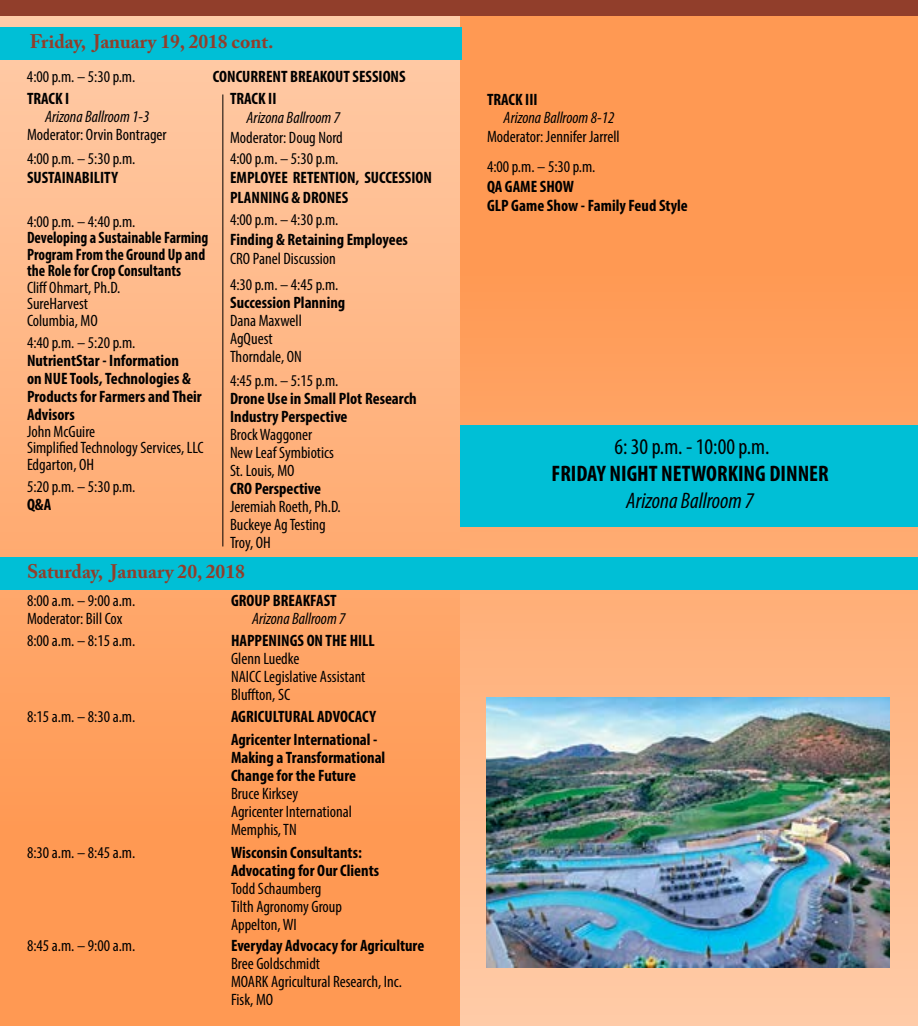
<style>
.page{position:relative;width:918px;height:1026px;background:#fff}
.page>*{position:absolute;margin:0;border:0;box-sizing:border-box;transform-origin:0 0}
.t1{font:700 condensed 22.5px "Myriad Pro";color:#000}
.t2{font:condensed 22.5px "Myriad Pro";color:#000}
.t3{font:italic condensed 22.5px "Myriad Pro";color:#000}
.t4{font:700 19.5px "Adobe Caslon Pro";color:#913e2b}
.t5{font:condensed 16.5px/18px "Myriad Pro";color:#000}
.t6{font:700 condensed 16.5px/18px "Myriad Pro";color:#000}
.t7{font:700 condensed 16.5px/16.5px "Myriad Pro";color:#000;scale:.93 1}
.t8{font:italic condensed 16.5px "Myriad Pro";color:#000}
</style>
<div class="page">
<svg style="left:460px;top:15px;width:458px;height:1011px;background:#fea568"></svg>
<div style="left:460px;top:426px;width:458px;height:101px;background:#00bfd6"></div>
<div style="left:0;top:0;width:460px;height:1026px;background:linear-gradient(to bottom,#ffcba7,#ff9146)"></div>
<div style="left:0;top:0;width:472px;height:15px;background:#913e2b"></div>
<div style="left:0;top:557px;width:918px;height:33px;background:#00bfd6"></div>
<div style="left:0;top:27px;width:461px;height:32px;background:#00bfd6"></div>
<hr style="left:222px;top:94px;width:1px;height:452px;background:#000">
<div style="left:446px;top:0;width:472px;height:15px;background:#913e2b"></div>
<img style="left:486px;top:698px;width:404px;height:270px">
<p class="t4" style="left:30px;top:30px;width:245px">Friday, January 19, 2018 cont.</p>
<p class="t6" style="left:27px;top:89px;width:44px">TRACK I</p>
<p class="t8" style="left:45px;top:106px;width:106px">Arizona Ballroom 1-3</p>
<p class="t5" style="left:27px;top:122px;width:141px;line-height:24px">Moderator: Orvin Bontrager<br>4:00 p.m. – 5:30 p.m.</p>
<p class="t6" style="left:27px;top:168px;width:92px">SUSTAINABILITY</p>
<p class="t5" style="left:27px;top:212px;width:110px">4:00 p.m. – 4:40 p.m.</p>
<p class="t7" style="left:27px;top:229px;width:197px">Developing a Sustainable Farming<br>Program From the Ground Up and the Role for Crop Consultants</p>
<p class="t5" style="left:27px;top:279px;width:95px;line-height:16.5px">Cliff Ohmart, Ph.D.<br>SureHarvest<br>Columbia, MO</p>
<p class="t5" style="left:27px;top:333px;width:110px">4:40 p.m. – 5:20 p.m.</p>
<p class="t6" style="left:27px;top:351px;width:176px">NutrientStar - Information<br>on NUE Tools, Technologies &amp;<br>Products for Farmers and Their<br>Advisors</p>
<p class="t5" style="left:27px;top:423px;width:178px;line-height:16.5px">John McGuire<br>Simplified Technology Services, LLC<br>Edgarton, OH</p>
<p class="t5" style="left:27px;top:478px;width:110px">5:20 p.m. – 5:30 p.m.</p>
<p class="t6" style="left:27px;top:495px;width:26px">Q&amp;A</p>
<p class="t5" style="left:27px;top:67px;width:110px">4:00 p.m. – 5:30 p.m.</p>
<p class="t6" style="left:213px;top:67px;width:194px">CONCURRENT BREAKOUT SESSIONS</p>
<p class="t6" style="left:230px;top:89px;width:48px">TRACK II</p>
<p class="t8" style="left:247px;top:108px;width:95px">Arizona Ballroom 7</p>
<p class="t5" style="left:230px;top:126px;width:114px;line-height:21px">Moderator: Doug Nord<br>4:00 p.m. – 5:30 p.m.</p>
<p class="t6" style="left:230px;top:168px;width:203px;line-height:19.5px">EMPLOYEE RETENTION, SUCCESSION<br>PLANNING &amp; DRONES</p>
<p class="t5" style="left:230px;top:211px;width:110px">4:00 p.m. – 4:30 p.m.</p>
<p class="t6" style="left:230px;top:230px;width:179px">Finding &amp; Retaining Employees</p>
<p class="t5" style="left:230px;top:246px;width:110px;line-height:25.5px">CRO Panel Discussion<br>4:30 p.m. – 4:45 p.m.</p>
<p class="t6" style="left:230px;top:293px;width:117px">Succession Planning</p>
<p class="t5" style="left:230px;top:311px;width:73px">Dana Maxwell<br>AgQuest<br>Thorndale, ON</p>
<p class="t5" style="left:230px;top:371px;width:110px">4:45 p.m. – 5:15 p.m.</p>
<p class="t6" style="left:230px;top:389px;width:188px">Drone Use in Small Plot Research<br>Industry Perspective</p>
<p class="t5" style="left:230px;top:425px;width:105px">Brock Waggoner<br>New Leaf Symbiotics<br>St. Louis, MO</p>
<p class="t6" style="left:230px;top:479px;width:93px">CRO Perspective</p>
<p class="t5" style="left:230px;top:497px;width:112px">Jeremiah Roeth, Ph.D.<br>Buckeye Ag Testing<br>Troy, OH</p>
<p class="t4" style="left:27px;top:560px;width:219px">Saturday, January 20, 2018</p>
<p class="t5" style="left:27px;top:592px;width:110px">8:00 a.m. – 9:00 a.m.</p>
<p class="t6" style="left:231px;top:592px;width:107px">GROUP BREAKFAST</p>
<p class="t5" style="left:27px;top:610px;width:97px">Moderator: Bill Cox</p>
<p class="t8" style="left:252px;top:609px;width:95px">Arizona Ballroom 7</p>
<p class="t5" style="left:27px;top:631px;width:110px">8:00 a.m. – 8:15 a.m.</p>
<p class="t6" style="left:231px;top:631px;width:145px">HAPPENINGS ON THE HILL</p>
<p class="t5" style="left:231px;top:649px;width:136px">Glenn Luedke<br>NAICC Legislative Assistant<br>Bluffton, SC</p>
<p class="t5" style="left:27px;top:708px;width:110px">8:15 a.m. – 8:30 a.m.</p>
<p class="t6" style="left:231px;top:705px;width:148px;line-height:22.5px">AGRICULTURAL ADVOCACY<br>Agricenter International -</p>
<p class="t6" style="left:231px;top:748px;width:156px">Making a Transformational<br>Change for the Future</p>
<p class="t5" style="left:231px;top:784px;width:122px">Bruce Kirksey<br>Agricenter International<br>Memphis, TN</p>
<p class="t5" style="left:27px;top:843px;width:110px">8:30 a.m. – 8:45 a.m.</p>
<p class="t6" style="left:231px;top:843px;width:150px">Wisconsin Consultants:<br>Advocating for Our Clients</p>
<p class="t5" style="left:231px;top:879px;width:113px">Todd Schaumberg<br>Tilth Agronomy Group<br>Appelton, WI</p>
<p class="t5" style="left:27px;top:936px;width:110px">8:45 a.m. – 9:00 a.m.</p>
<p class="t6" style="left:231px;top:936px;width:195px">Everyday Advocacy for Agriculture</p>
<p class="t5" style="left:231px;top:954px;width:172px">Bree Goldschmidt<br>MOARK Agricultural Research, Inc.<br>Fisk, MO</p>
<p class="t6" style="left:487px;top:90px;width:52px">TRACK III</p>
<p class="t8" style="left:504px;top:107px;width:112px">Arizona Ballroom 8-12</p>
<p class="t5" style="left:487px;top:122px;width:134px;line-height:30px">Moderator: Jennifer Jarrell<br>4:00 p.m. – 5:30 p.m.</p>
<p class="t6" style="left:487px;top:176px;width:202px;line-height:19.5px">QA GAME SHOW<br>GLP Game Show - Family Feud Style</p>
<h1 class="t2" style="left:614px;top:433px;width:157px">6: 30 p.m. - 10:00 p.m.</h1>
<h1 class="t1" style="left:552px;top:460px;width:279px">FRIDAY NIGHT NETWORKING DINNER</h1>
<h1 class="t3" style="left:626px;top:487px;width:129px">Arizona Ballroom 7</h1>
</div>
